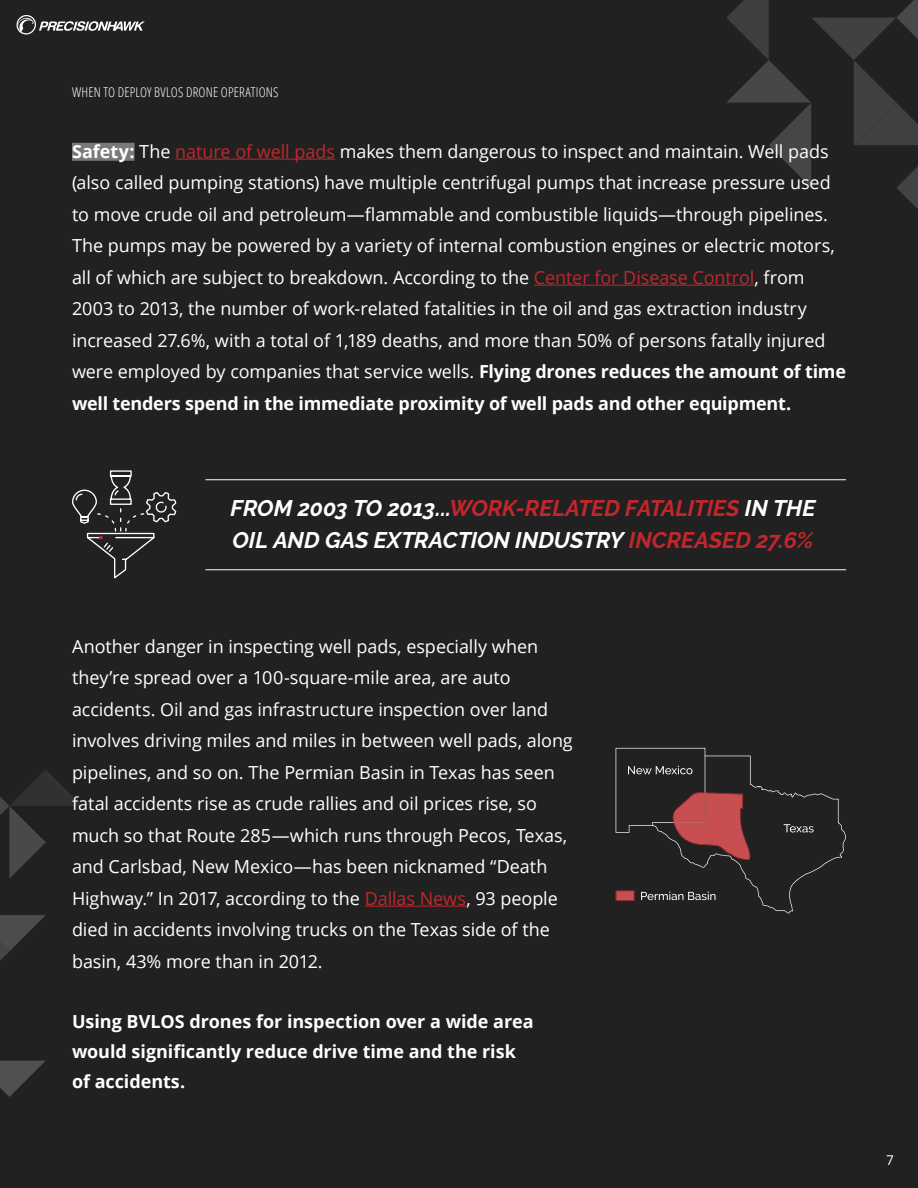
<style>
.page{position:relative;width:918px;height:1188px;background:#212121}
.page>*{position:absolute;margin:0;border:0;box-sizing:border-box;transform-origin:0 0}
.t1{font:italic 700 22.5px/31.5px "Raleway";color:#fff}
.t2{font:18px/31.5px "Open Sans";letter-spacing:-.005em;color:#fff}
.t3{font:700 18px/30px "Open Sans";letter-spacing:-.005em;color:#fff}
.t4{font:300 13.5px "Open Sans Condensed";letter-spacing:.01em;color:#fff}
.t5{font:13.5px "Open Sans";color:#fff}
.s1{font-weight:700}
.s2{color:#c1272c}
</style>
<div class="page">
<svg style="left:0;top:770px;width:81px;height:108px"></svg>
<svg style="left:0;top:915px;width:46px;height:46px"></svg>
<svg style="left:0;top:1061px;width:45px;height:36px"></svg>
<svg style="left:16px;top:15px;width:129px;height:20px"></svg>
<svg style="left:726px;top:0;width:192px;height:209px"></svg>
<div style="left:72px;top:143px;width:63px;height:18px;background:#78797b"></div>
<hr style="left:175px;top:159px;width:160px;height:1px;background:#c1272c">
<hr style="left:534px;top:285px;width:220px;height:1px;background:#c1272c">
<hr style="left:365px;top:906px;width:101px;height:1px;background:#c1272c">
<svg style="left:72px;top:470px;width:105px;height:109px"></svg>
<hr style="left:206px;top:479px;width:640px;height:1px;background:#fff">
<hr style="left:206px;top:569px;width:640px;height:1px;background:#fff">
<svg style="left:616px;top:748px;width:230px;height:166px"></svg>
<p class="t4" style="left:72px;top:83px;width:208px">WHEN TO DEPLOY BVLOS DRONE OPERATIONS</p>
<p class="t2" style="left:72px;top:135px;width:776px"><span class="s1">Safety:</span> The <span class="s2">nature of well pads</span> makes them dangerous to inspect and maintain. Well pads (also called pumping stations) have multiple centrifugal pumps that increase pressure used to move crude oil and petroleum—flammable and combustible liquids—through pipelines.<br>The pumps may be powered by a variety of internal combustion engines or electric motors, all of which are subject to breakdown. According to the <span class="s2">Center for Disease Control</span>, from 2003 to 2013, the number of work-related fatalities in the oil and gas extraction industry increased 27.6%, with a total of 1,189 deaths, and more than 50% of persons fatally injured were employed by companies that service wells. <span class="s1">Flying drones reduces the amount of time well tenders spend in the immediate proximity of well pads and other equipment.</span></p>
<p class="t1" style="left:231px;top:493px;width:586px">FROM 2003 TO 2013...<span class="s2">WORK-RELATED FATALITIES</span> IN THE<br>OIL AND GAS EXTRACTION INDUSTRY <span class="s2">INCREASED 27.6%</span></p>
<p class="t2" style="left:72px;top:630px;width:502px">Another danger in inspecting well pads, especially when they’re spread over a 100-square-mile area, are auto accidents. Oil and gas infrastructure inspection over land involves driving miles and miles in between well pads, along pipelines, and so on. The Permian Basin in Texas has seen fatal accidents rise as crude rallies and oil prices rise, so much so that Route 285—which runs through Pecos, Texas, and Carlsbad, New Mexico—has been nicknamed “Death Highway.” In 2017, according to the <span class="s2">Dallas News</span>, 93 people died in accidents involving trucks on the Texas side of the basin, 43% more than in 2012.</p>
<p class="t3" style="left:72px;top:1006px;width:463px">Using BVLOS drones for inspection over a wide area would significantly reduce drive time and the risk of accidents.</p>
<p class="t5" style="left:886px;top:1151px;width:9px">7</p>
</div>
